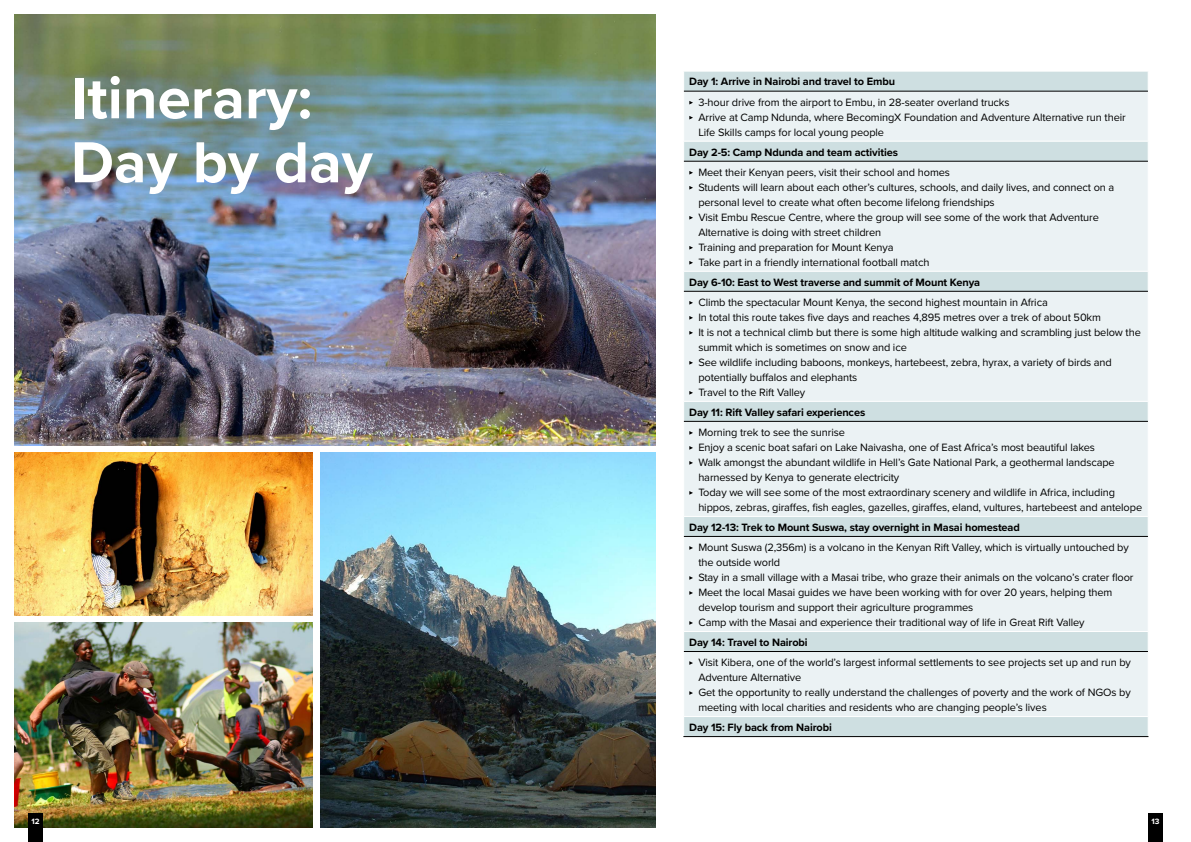
<style>
.page{position:relative;width:1191px;height:842px;background:#fff}
.page>*{position:absolute;margin:0;border:0;box-sizing:border-box;transform-origin:0 0}
.t1{font:700 60px/64px "Proxima Nova";color:#fff}
.t2{font:11px/15px "Proxima Nova";letter-spacing:-.01em;color:#000}
.t3{font:700 11px "Proxima Nova";letter-spacing:-.01em;color:#000}
.t4{font:700 8px "Proxima Nova";color:#fff}
</style>
<div class="page">
<div style="left:1148px;top:814px;width:14px;height:28px;background:#000"></div>
<img style="left:14px;top:14px;width:641px;height:431px">
<div style="left:684px;top:72px;width:464px;height:664px;background:#cedfe1"></div>
<svg style="left:684px;top:92px;width:464px;height:624px;fill:#ebf2f4"></svg>
<hr style="left:684px;top:91px;width:464px;height:1px;background:#000">
<hr style="left:683px;top:141px;width:465px;height:1px;background:#fff">
<hr style="left:684px;top:161px;width:464px;height:1px;background:#000">
<hr style="left:683px;top:271px;width:465px;height:1px;background:#fff">
<hr style="left:684px;top:291px;width:464px;height:1px;background:#000">
<hr style="left:683px;top:401px;width:465px;height:1px;background:#fff">
<hr style="left:683px;top:516px;width:465px;height:1px;background:#fff">
<hr style="left:683px;top:631px;width:465px;height:1px;background:#fff">
<hr style="left:683px;top:716px;width:465px;height:1px;background:#fff">
<hr style="left:684px;top:421px;width:464px;height:1px;background:#000">
<hr style="left:684px;top:536px;width:464px;height:1px;background:#000">
<hr style="left:684px;top:651px;width:464px;height:1px;background:#000">
<hr style="left:683px;top:736px;width:465px;height:1px;background:#000">
<svg style="left:689px;top:101px;width:4px;height:4px"></svg>
<svg style="left:689px;top:116px;width:4px;height:4px"></svg>
<svg style="left:689px;top:171px;width:4px;height:4px"></svg>
<svg style="left:689px;top:186px;width:4px;height:4px"></svg>
<svg style="left:689px;top:216px;width:4px;height:4px"></svg>
<svg style="left:689px;top:246px;width:4px;height:4px"></svg>
<svg style="left:689px;top:261px;width:4px;height:4px"></svg>
<svg style="left:689px;top:301px;width:4px;height:4px"></svg>
<svg style="left:689px;top:316px;width:4px;height:4px"></svg>
<svg style="left:689px;top:331px;width:4px;height:4px"></svg>
<svg style="left:689px;top:361px;width:4px;height:4px"></svg>
<svg style="left:689px;top:391px;width:4px;height:4px"></svg>
<svg style="left:689px;top:431px;width:4px;height:4px"></svg>
<svg style="left:689px;top:446px;width:4px;height:4px"></svg>
<svg style="left:689px;top:461px;width:4px;height:4px"></svg>
<svg style="left:689px;top:491px;width:4px;height:4px"></svg>
<svg style="left:689px;top:546px;width:4px;height:4px"></svg>
<svg style="left:689px;top:576px;width:4px;height:4px"></svg>
<svg style="left:689px;top:591px;width:4px;height:4px"></svg>
<svg style="left:689px;top:621px;width:4px;height:4px"></svg>
<svg style="left:689px;top:661px;width:4px;height:4px"></svg>
<svg style="left:689px;top:691px;width:4px;height:4px"></svg>
<img style="left:320px;top:452px;width:335px;height:376px">
<img style="left:14px;top:452px;width:298px;height:163px">
<img style="left:14px;top:622px;width:298px;height:206px">
<div style="left:28px;top:814px;width:15px;height:28px;background:#000"></div>
<p class="t4" style="left:31px;top:815px;width:10px">12</p>
<h1 class="t1" style="left:71px;top:65px;width:303px">Itinerary:<br>Day by day</h1>
<p class="t3" style="left:689px;top:74px;width:207px">Day 1: Arrive in Nairobi and travel to Embu</p>
<p class="t2" style="left:698px;top:94px;width:429px">3-hour drive from the airport to Embu, in 28-seater overland trucks<br>Arrive at Camp Ndunda, where BecomingX Foundation and Adventure Alternative run their<br>Life Skills camps for local young people</p>
<p class="t3" style="left:689px;top:144px;width:210px">Day 2-5: Camp Ndunda and team activities</p>
<p class="t2" style="left:698px;top:164px;width:417px">Meet their Kenyan peers, visit their school and homes<br>Students will learn about each other’s cultures, schools, and daily lives, and connect on a personal level to create what often become lifelong friendships<br>Visit Embu Rescue Centre, where the group will see some of the work that Adventure Alternative is doing with street children<br>Training and preparation for Mount Kenya<br>Take part in a friendly international football match</p>
<p class="t3" style="left:689px;top:274px;width:292px">Day 6-10: East to West traverse and summit of Mount Kenya</p>
<p class="t2" style="left:698px;top:294px;width:444px">Climb the spectacular Mount Kenya, the second highest mountain in Africa<br>In total this route takes five days and reaches 4,895 metres over a trek of about 50km<br>It is not a technical climb but there is some high altitude walking and scrambling just below the summit which is sometimes on snow and ice<br>See wildlife including baboons, monkeys, hartebeest, zebra, hyrax, a variety of birds and potentially buffalos and elephants<br>Travel to the Rift Valley</p>
<p class="t3" style="left:689px;top:404px;width:177px">Day 11: Rift Valley safari experiences</p>
<p class="t2" style="left:698px;top:424px;width:445px">Morning trek to see the sunrise<br>Enjoy a scenic boat safari on Lake Naivasha, one of East Africa’s most beautiful lakes<br>Walk amongst the abundant wildlife in Hell’s Gate National Park, a geothermal landscape harnessed by Kenya to generate electricity<br>Today we will see some of the most extraordinary scenery and wildlife in Africa, including hippos, zebras, giraffes, fish eagles, gazelles, giraffes, eland, vultures, hartebeest and antelope</p>
<p class="t3" style="left:689px;top:519px;width:332px">Day 12-13: Trek to Mount Suswa, stay overnight in Masai homestead</p>
<p class="t2" style="left:698px;top:539px;width:437px">Mount Suswa (2,356m) is a volcano in the Kenyan Rift Valley, which is virtually untouched by the outside world<br>Stay in a small village with a Masai tribe, who graze their animals on the volcano’s crater floor Meet the local Masai guides we have been working with for over 20 years, helping them develop tourism and support their agriculture programmes<br>Camp with the Masai and experience their traditional way of life in Great Rift Valley</p>
<p class="t3" style="left:689px;top:634px;width:120px">Day 14: Travel to Nairobi</p>
<p class="t2" style="left:698px;top:654px;width:434px">Visit Kibera, one of the world’s largest informal settlements to see projects set up and run by Adventure Alternative<br>Get the opportunity to really understand the challenges of poverty and the work of NGOs by meeting with local charities and residents who are changing people’s lives</p>
<p class="t3" style="left:689px;top:719px;width:144px">Day 15: Fly back from Nairobi</p>
<p class="t4" style="left:1151px;top:815px;width:9px">13</p>
</div>
